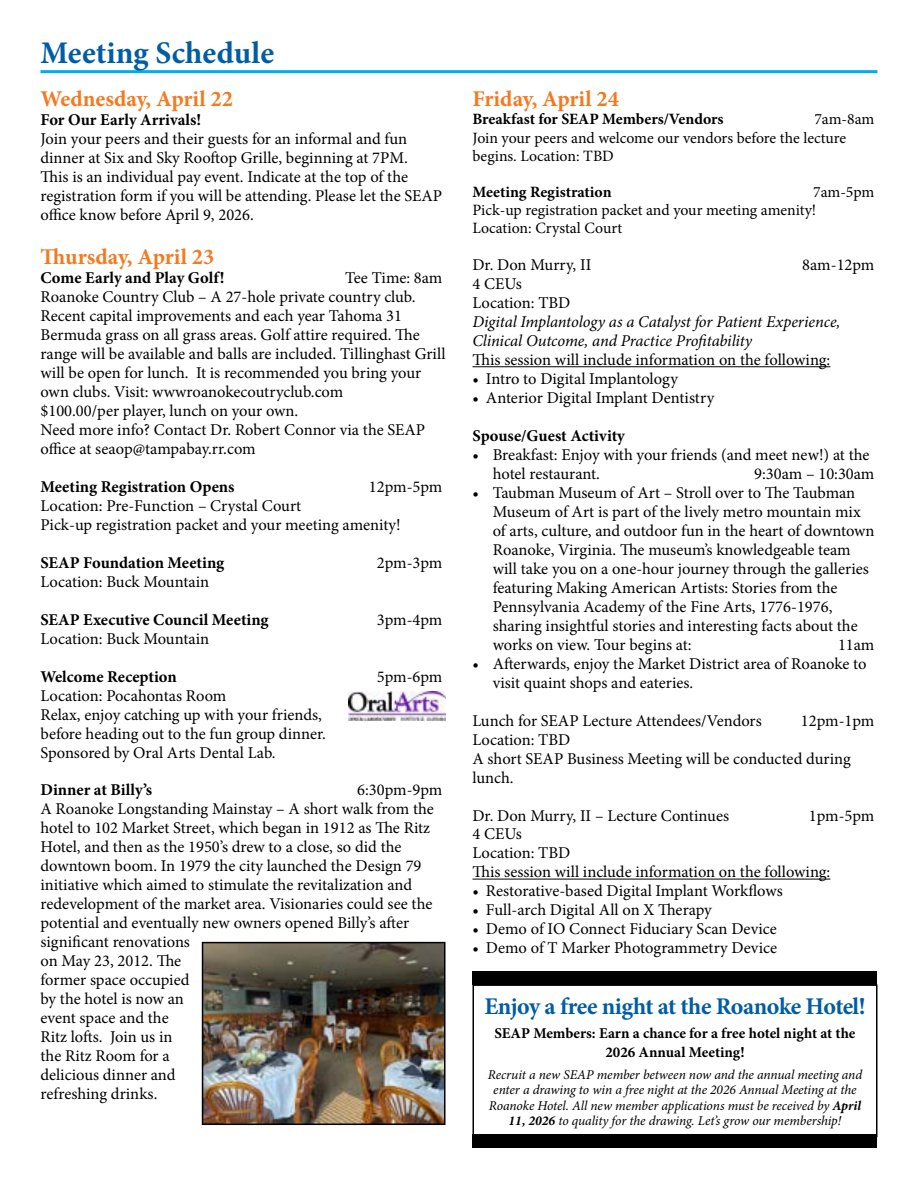
<style>
.page{position:relative;width:918px;height:1188px;background:#fff}
.page>*{position:absolute;margin:0;border:0;box-sizing:border-box;transform-origin:0 0}
.t1{font:700 31.5px "Minion Pro";color:#005da4}
.t2{font:700 24px "Minion Pro";letter-spacing:-.02em;color:#005da4}
.t3{font:700 22.5px "Minion Pro";color:#f47920}
.t4{font:16.5px/18.9px "Minion Pro";color:#000}
.t5{font:700 16.5px "Minion Pro";color:#000}
.t6{font:italic 16.5px/18.9px "Minion Pro";letter-spacing:-.01em;color:#000}
.t7{font:15.75px/18.1px "Minion Pro";color:#000}
.t8{font:700 15.75px "Minion Pro";letter-spacing:-.005em;color:#000}
.t9{font:700 15px/19px "Minion Pro";color:#000;text-align:center}
.t10{font:italic 13.5px/15.5px "Minion Pro";letter-spacing:-.01em;color:#000;text-align:center}
.s1{font-weight:700}
</style>
<div class="page">
<hr style="left:40px;top:70px;width:838px;height:3px;background:#00aeef">
<hr style="left:472px;top:366px;width:358px;height:1px;background:#000">
<hr style="left:472px;top:879px;width:358px;height:1px;background:#000">
<img style="left:205px;top:945px;width:238px;height:177px">
<div style="left:202px;top:942px;width:244px;height:183px;border:2px solid #000"></div>
<div style="left:472px;top:984px;width:406px;height:153px;border:2px solid #000"></div>
<div style="left:472px;top:971px;width:406px;height:13px;background:#000"></div>
<div style="left:472px;top:1134px;width:406px;height:14px;background:#000"></div>
<img style="left:349px;top:691px;width:97px;height:30px">
<h1 class="t1" style="left:40px;top:31px;width:235px">Meeting Schedule</h1>
<h3 class="t3" style="left:40px;top:83px;width:194px">Wednesday, April 22</h3>
<p class="t5" style="left:40px;top:108px;width:162px">For Our Early Arrivals!</p>
<p class="t4" style="left:40px;top:130px;width:403px">Join your peers and their guests for an informal and fun dinner at Six and Sky Rooftop Grille, beginning at 7PM.<br>This is an individual pay event. Indicate at the top of the registration form if you will be attending. Please let the SEAP office know before April 9, 2026.</p>
<h3 class="t3" style="left:40px;top:241px;width:175px">Thursday, April 23</h3>
<p class="t5" style="left:40px;top:266px;width:186px">Come Early and Play Golf!</p>
<p class="t4" style="left:40px;top:269px;width:407px;text-indent:305px">Tee Time: 8am Roanoke Country Club – A 27-hole private country club.<br>Recent capital improvements and each year Tahoma 31<br>Bermuda grass on all grass areas. Golf attire required. The range will be available and balls are included. Tillinghast Grill will be open for lunch. It is recommended you bring your own clubs. Visit: wwwroanokecoutryclub.com<br>$100.00/per player, lunch on your own.<br>Need more info? Contact Dr. Robert Connor via the SEAP office at seaop@tampabay.rr.com</p>
<p class="t5" style="left:40px;top:475px;width:196px">Meeting Registration Opens</p>
<p class="t4" style="left:369px;top:477px;width:75px">12pm-5pm</p>
<p class="t4" style="left:40px;top:496px;width:362px">Location: Pre-Function – Crystal Court<br>Pick-up registration packet and your meeting amenity!</p>
<p class="t5" style="left:40px;top:551px;width:185px">SEAP Foundation Meeting</p>
<p class="t4" style="left:377px;top:553px;width:67px">2pm-3pm</p>
<p class="t4" style="left:40px;top:572px;width:170px">Location: Buck Mountain</p>
<p class="t5" style="left:40px;top:608px;width:230px">SEAP Executive Council Meeting</p>
<p class="t4" style="left:377px;top:610px;width:67px">3pm-4pm</p>
<p class="t4" style="left:40px;top:629px;width:170px">Location: Buck Mountain</p>
<p class="t5" style="left:40px;top:665px;width:138px">Welcome Reception</p>
<p class="t4" style="left:377px;top:667px;width:67px">5pm-6pm</p>
<p class="t4" style="left:40px;top:686px;width:287px">Location: Pocahontas Room<br>Relax, enjoy catching up with your friends, before heading out to the fun group dinner.<br>Sponsored by Oral Arts Dental Lab.</p>
<p class="t5" style="left:40px;top:779px;width:113px">Dinner at Billy’s</p>
<p class="t4" style="left:40px;top:781px;width:404px;text-indent:317px">6:30pm-9pm A Roanoke Longstanding Mainstay – A short walk from the hotel to 102 Market Street, which began in 1912 as The Ritz Hotel, and then as the 1950’s drew to a close, so did the downtown boom. In 1979 the city launched the Design 79 initiative which aimed to stimulate the revitalization and redevelopment of the market area. Visionaries could see the potential and eventually new owners opened Billy’s after significant renovations<br>on May 23, 2012. The<br>former space occupied<br>by the hotel is now an<br>event space and the<br>Ritz lofts. Join us in<br>the Ritz Room for a<br>delicious dinner and<br>refreshing drinks.</p>
<h3 class="t3" style="left:472px;top:83px;width:148px">Friday, April 24</h3>
<p class="t8" style="left:472px;top:108px;width:253px">Breakfast for SEAP Members/Vendors</p>
<p class="t7" style="left:472px;top:110px;width:404px;text-indent:342px">7am-8am<br>Join your peers and welcome our vendors before the lecture begins. Location: TBD</p>
<p class="t8" style="left:472px;top:181px;width:141px">Meeting Registration</p>
<p class="t7" style="left:472px;top:183px;width:404px;text-indent:341px">7am-5pm<br>Pick-up registration packet and your meeting amenity!<br>Location: Crystal Court</p>
<p class="t4" style="left:472px;top:256px;width:120px">Dr. Don Murry, II</p>
<p class="t4" style="left:802px;top:256px;width:74px">8am-12pm</p>
<p class="t4" style="left:472px;top:275px;width:99px">4 CEUs<br>Location: TBD</p>
<p class="t6" style="left:472px;top:312px;width:369px">Digital Implantology as a Catalyst for Patient Experience,<br>Clinical Outcome, and Practice Profitability</p>
<p class="t4" style="left:472px;top:350px;width:359px">This session will include information on the following:</p>
<p class="t4" style="left:472px;top:369px;width:207px">• Intro to Digital Implantology</p>
<p class="t4" style="left:472px;top:388px;width:243px">• Anterior Digital Implant Dentistry</p>
<p class="t5" style="left:472px;top:424px;width:154px">Spouse/Guest Activity</p>
<p class="t4" style="left:493px;top:445px;width:378px;text-indent:-20px">• Breakfast: Enjoy with your friends (and meet new!) at the hotel restaurant.</p>
<p class="t4" style="left:754px;top:464px;width:122px">9:30am – 10:30am</p>
<p class="t4" style="left:493px;top:483px;width:383px;text-indent:-20px">• Taubman Museum of Art – Stroll over to The Taubman Museum of Art is part of the lively metro mountain mix of arts, culture, and outdoor fun in the heart of downtown Roanoke, Virginia. The museum’s knowledgeable team will take you on a one-hour journey through the galleries featuring Making American Artists: Stories from the Pennsylvania Academy of the Fine Arts, 1776-1976, sharing insightful stories and interesting facts about the works on view. Tour begins at:</p>
<p class="t4" style="left:838px;top:635px;width:38px">11am</p>
<p class="t4" style="left:493px;top:654px;width:375px;text-indent:-20px">• Afterwards, enjoy the Market District area of Roanoke to visit quaint shops and eateries.</p>
<p class="t4" style="left:472px;top:711px;width:291px">Lunch for SEAP Lecture Attendees/Vendors</p>
<p class="t4" style="left:801px;top:711px;width:75px">12pm-1pm</p>
<p class="t4" style="left:472px;top:730px;width:380px">Location: TBD<br>A short SEAP Business Meeting will be conducted during lunch.</p>
<p class="t4" style="left:472px;top:806px;width:258px">Dr. Don Murry, II – Lecture Continues</p>
<p class="t4" style="left:809px;top:806px;width:67px">1pm-5pm</p>
<p class="t4" style="left:472px;top:825px;width:359px">4 CEUs<br>Location: TBD<br>This session will include information on the following:</p>
<p class="t4" style="left:472px;top:882px;width:312px">• Restorative-based Digital Implant Workflows</p>
<p class="t4" style="left:472px;top:901px;width:241px">• Full-arch Digital All on X Therapy</p>
<p class="t4" style="left:472px;top:920px;width:306px">• Demo of IO Connect Fiduciary Scan Device</p>
<p class="t4" style="left:472px;top:939px;width:306px">• Demo of T Marker Photogrammetry Device</p>
<h2 class="t2" style="left:484px;top:989px;width:383px">Enjoy a free night at the Roanoke Hotel!</h2>
<p class="t9" style="left:494px;top:1023px;width:363px">SEAP Members: Earn a chance for a free hotel night at the<br>2026 Annual Meeting!</p>
<p class="t10" style="left:488px;top:1067px;width:376px">Recruit a new SEAP member between now and the annual meeting and enter a drawing to win a free night at the 2026 Annual Meeting at the Roanoke Hotel. All new member applications must be received by <span class="s1">April 11, 2026</span> to quality for the drawing. Let’s grow our membership!</p>
</div>
